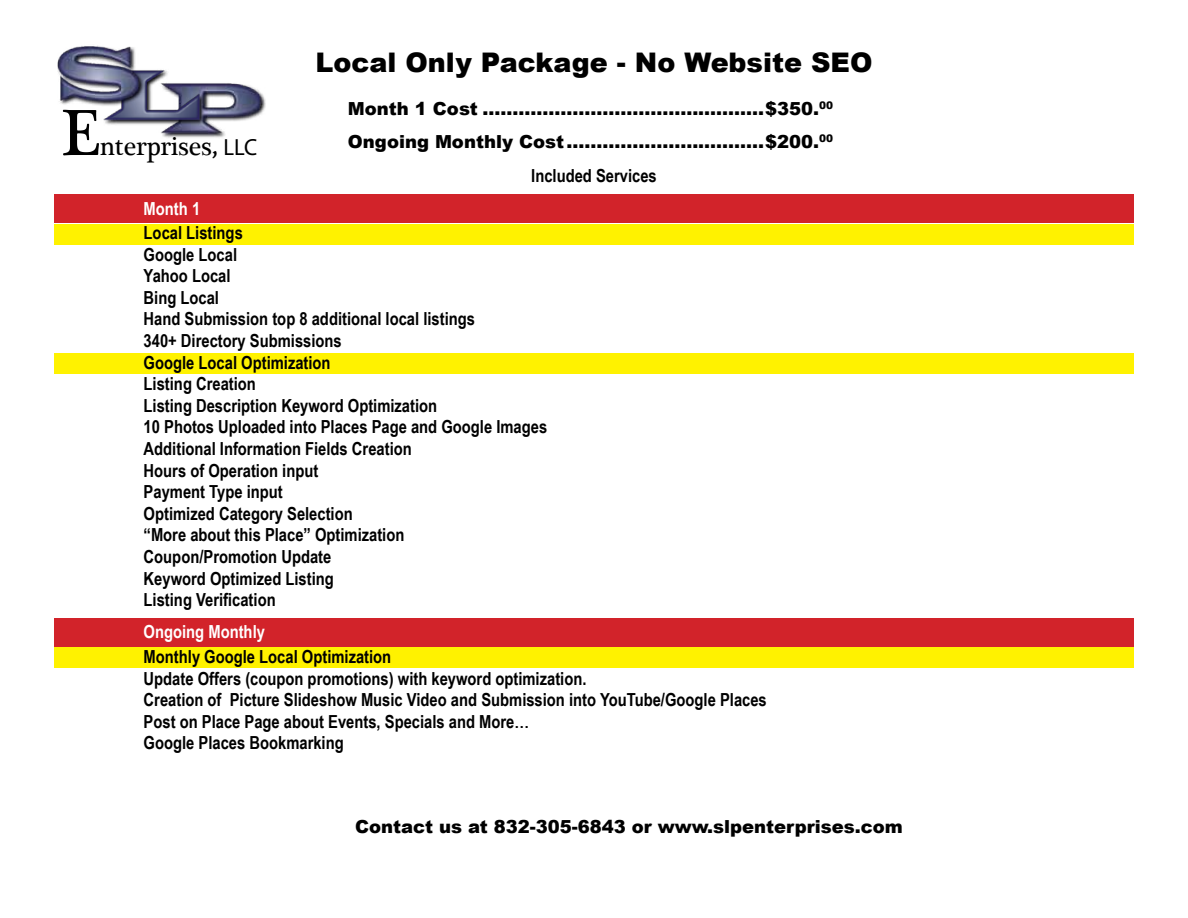
<style>
.page{position:relative;width:1188px;height:918px;background:#fff}
.page>*{position:absolute;margin:0;border:0;box-sizing:border-box;transform-origin:0 0}
.t1{font:66.9px "Plantagenet Cherokee";color:#000}
.t2{font:900 27px "Arial";color:#000}
.t3{font:26.7px "Plantagenet Cherokee";color:#000}
.t4{font:700 18px/21.6px "Arial Narrow";color:#000}
.t5{font:900 18px/33px "Arial";color:#000}
.t6{font:700 18px "Arial Narrow";color:#fff}
.s1{font-family:"Warnock Pro Capt"}
.s2{font-family:"Myriad Pro";font-size:23.4px}
</style>
<div class="page">
<div style="left:54px;top:619px;width:1080px;height:28px;background:#d2232a"></div>
<div style="left:54px;top:224px;width:1080px;height:21px;background:#fff200"></div>
<div style="left:54px;top:647px;width:1080px;height:21px;background:#fff200"></div>
<div style="left:54px;top:353px;width:1080px;height:21px;background:#fff200"></div>
<div style="left:54px;top:195px;width:1080px;height:28px;background:#d2232a"></div>
<img style="left:54px;top:83px;width:238px;height:112px">
<img style="left:54px;top:45px;width:178px;height:144px">
<h1 class="t1" style="left:61px;top:94px;width:40px">E</h1>
<h3 class="t3" style="left:100px;top:131px;width:159px">nterprises<span class="s1">,</span> <span class="s2">LLC</span></h3>
<p class="t6" style="left:144px;top:199px;width:58px">Month 1</p>
<h2 class="t2" style="left:315px;top:48px;width:559px">Local Only Package - No Website SEO</h2>
<p class="t5" style="left:348px;top:93px;width:487px">Month 1 Cost ...............................................$350.<sup>00<br></sup>Ongoing Monthly Cost .................................$200.<sup>00</sup></p>
<p class="t4" style="left:531px;top:164px;width:127px">Included Services</p>
<p class="t4" style="left:144px;top:222px;width:405px">Local Listings<br>Google Local<br>Yahoo Local<br>Bing Local<br>Hand Submission top 8 additional local listings<br>340+ Directory Submissions<br>Google Local Optimization<br>Listing Creation<br>Listing Description Keyword Optimization<br>10 Photos Uploaded into Places Page and Google Images<br>Additional Information Fields Creation<br>Hours of Operation input<br>Payment Type input<br>Optimized Category Selection<br>“More about this Place” Optimization<br>Coupon/Promotion Update<br>Keyword Optimized Listing<br>Listing Verification</p>
<p class="t6" style="left:144px;top:622px;width:123px">Ongoing Monthly</p>
<p class="t4" style="left:144px;top:646px;width:625px">Monthly Google Local Optimization<br>Update Offers (coupon promotions) with keyword optimization.<br>Creation of Picture Slideshow Music Video and Submission into YouTube/Google Places Post on Place Page about Events, Specials and More…<br>Google Places Bookmarking</p>
<p class="t5" style="left:355px;top:810px;width:549px">Contact us at 832-305-6843 or www.slpenterprises.com</p>
</div>
